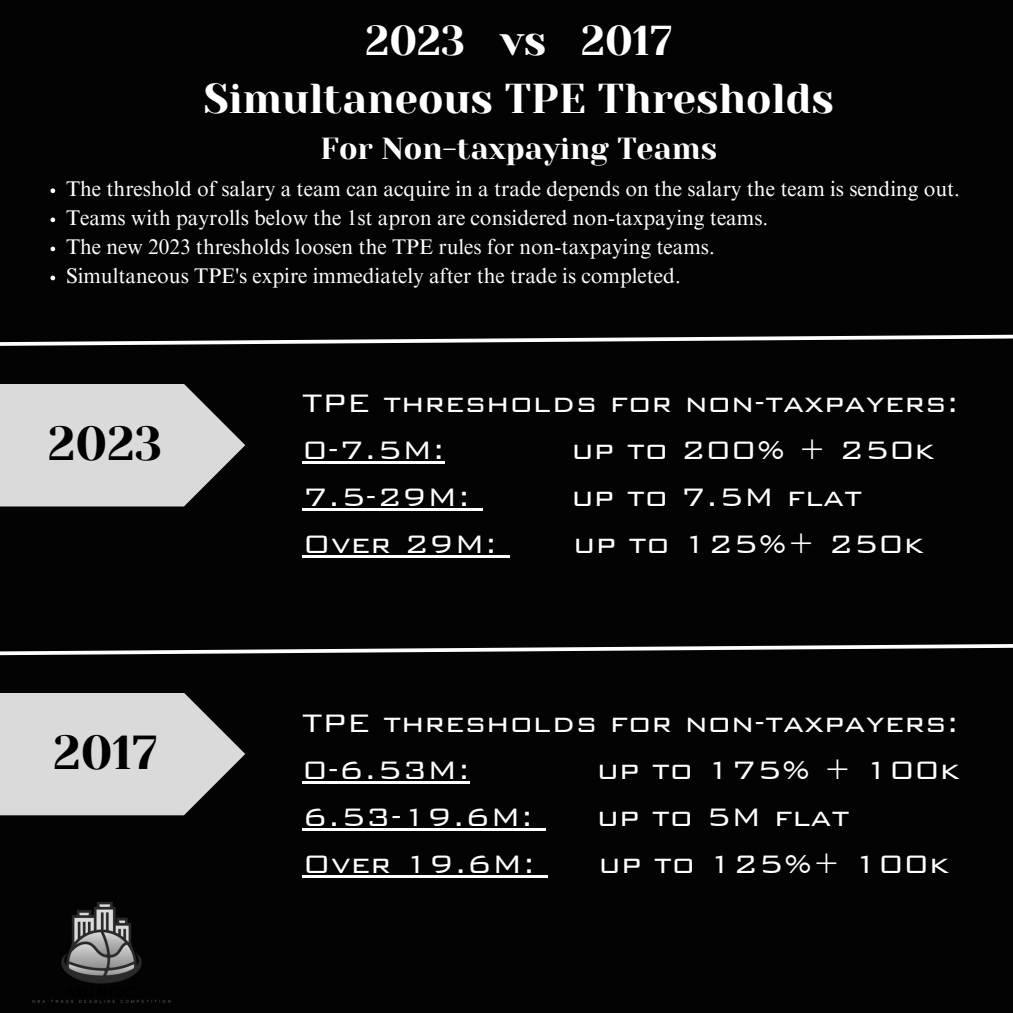
<style>
.page{position:relative;width:1013px;height:1013px;background:#fff}
.page>*{position:absolute;margin:0;border:0;box-sizing:border-box;transform-origin:0 0}
.t1{font:47.5px "Yeseva One";color:#000}
.t2{font:41.62px/58.1px "Yeseva One";color:#fff;text-align:center}
.t3{font:300 33.75px/46.9px "Bank Gothic BT";color:#fff}
.t4{font:30.38px "Yeseva One";color:#fff}
.t5{font:21.25px "Times NRMT Pro";color:#fff}
</style>
<div class="page">
<div style="left:0;top:0;width:1012px;height:1012px;background:#030303"></div>
<img style="left:32px;top:902px;width:139px;height:101px">
<svg style="left:0;top:384px;width:245px;height:122px"></svg>
<svg style="left:50px;top:188px;width:5px;height:5px"></svg>
<svg style="left:50px;top:217px;width:5px;height:5px"></svg>
<svg style="left:50px;top:246px;width:5px;height:5px"></svg>
<svg style="left:50px;top:276px;width:5px;height:4px"></svg>
<hr style="left:302px;top:461px;width:143px;height:3px;background:#fff">
<hr style="left:302px;top:508px;width:168px;height:3px;background:#fff">
<svg style="left:470px;top:508px;width:13px;height:3px"></svg>
<hr style="left:302px;top:555px;width:195px;height:2px;background:#fff">
<svg style="left:497px;top:555px;width:13px;height:2px"></svg>
<svg style="left:0;top:644px;width:1012px;height:12px"></svg>
<svg style="left:0;top:334px;width:1012px;height:12px"></svg>
<svg style="left:0;top:693px;width:245px;height:122px"></svg>
<hr style="left:302px;top:781px;width:168px;height:3px;background:#fff">
<hr style="left:302px;top:828px;width:231px;height:3px;background:#fff">
<svg style="left:533px;top:828px;width:13px;height:3px"></svg>
<hr style="left:302px;top:875px;width:233px;height:2px;background:#fff">
<svg style="left:535px;top:875px;width:13px;height:2px"></svg>
<p class="t2" style="left:204px;top:11px;width:632px">2023 vs 2017<br>Simultaneous TPE Thresholds</p>
<p class="t4" style="left:320px;top:131px;width:398px">For Non-taxpaying Teams</p>
<p class="t5" style="left:66px;top:181px;width:895px">The threshold of salary a team can acquire in a trade depends on the salary the team is sending out.</p>
<p class="t5" style="left:66px;top:210px;width:704px">Teams with payrolls below the 1st apron are considered non-taxpaying teams.</p>
<h1 class="t5" style="left:66px;top:239px;width:650px">The new 2023 thresholds loosen the TPE rules for non-taxpaying teams.</h1>
<h3 class="t5" style="left:66px;top:268px;width:616px">Simultaneous TPE's expire immediately after the trade is completed.</h3>
<p class="t1" style="left:48px;top:416px;width:116px">2023</p>
<p class="t1" style="left:53px;top:725px;width:106px">2017</p>
<h1 class="t3" style="left:302px;top:379px;width:658px">TPE thresholds for non-taxpayers:<br>0-7.5M:</h1>
<h1 class="t3" style="left:571px;top:426px;width:365px">up to 200% + 250k</h1>
<h1 class="t3" style="left:302px;top:473px;width:169px">7.5-29M:</h1>
<h1 class="t3" style="left:571px;top:473px;width:292px">up to 7.5M flat</h1>
<h1 class="t3" style="left:302px;top:520px;width:196px">Over 29M:</h1>
<h1 class="t3" style="left:573px;top:520px;width:352px">up to 125%+ 250k</h1>
<h3 class="t3" style="left:302px;top:699px;width:658px">TPE thresholds for non-taxpayers:<br>0-6.53M:</h3>
<h3 class="t3" style="left:596px;top:746px;width:365px">up to 175% + 100k</h3>
<h3 class="t3" style="left:302px;top:793px;width:232px">6.53-19.6M:</h3>
<h3 class="t3" style="left:596px;top:793px;width:254px">up to 5M flat</h3>
<h3 class="t3" style="left:302px;top:840px;width:234px">Over 19.6M:</h3>
<h3 class="t3" style="left:598px;top:840px;width:352px">up to 125%+ 100k</h3>
</div>
